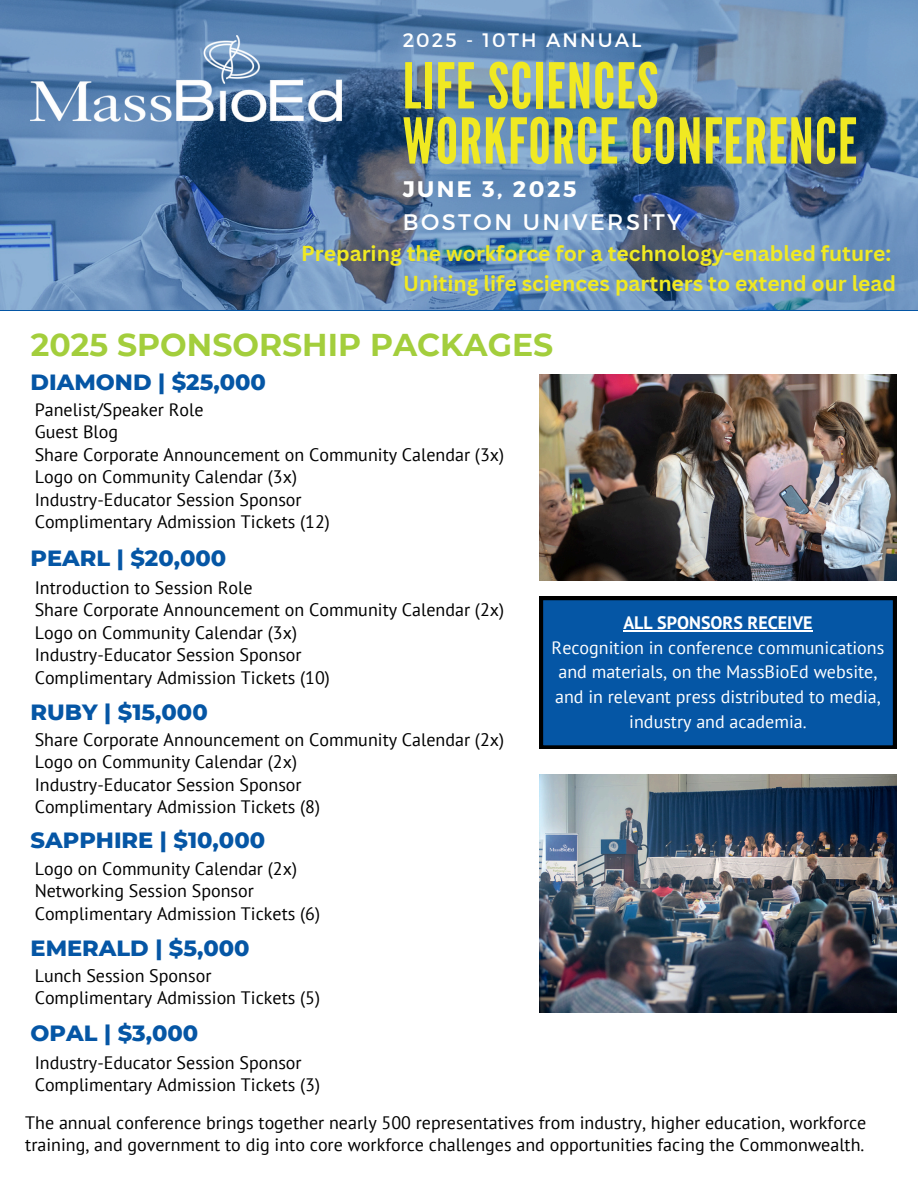
<style>
.page{position:relative;width:918px;height:1188px;background:#fff}
.page>*{position:absolute;margin:0;border:0;box-sizing:border-box;transform-origin:0 0}
.t1{font:63px/55.2px "League Gothic";letter-spacing:.02em;color:#f0e922}
.t2{font:700 31.5px "Montserrat";color:#a3ce3c}
.t3{font:800 22.5px "Montserrat";color:#0556a5}
.t4{font:22.5px/32.7px "Montserrat";letter-spacing:.11em;color:#fff}
.t5{font:700 21.15px/29.2px "Canva Sans";color:#f0e922;text-align:right}
.t6{font:19.5px "Montserrat";letter-spacing:.11em;color:#fff}
.t7{font:18px/22.5px "PT Sans";color:#000}
.t8{font:18px/24.8px "PT Sans";color:#fff;text-align:center}
.t9{font:700 18px "PT Sans";color:#fff}
.s1{font-weight:700}
</style>
<div class="page">
<img style="left:540px;top:774px;width:356px;height:239px">
<img style="left:540px;top:374px;width:356px;height:206px">
<svg style="left:540px;top:597px;width:356px;height:152px;background:#05519b"></svg>
<hr style="left:623px;top:630px;width:190px;height:1px;background:#fff">
<img style="left:0;top:0;width:918px;height:310px">
<img style="left:31px;top:35px;width:310px;height:87px">
<p class="t6" style="left:403px;top:28px;width:241px">2025 - 10TH ANNUAL</p>
<p class="t1" style="left:403px;top:60px;width:456px">LIFE SCIENCES<br>WORKFORCE CONFERENCE</p>
<h3 class="t4" style="left:403px;top:172px;width:280px"><span class="s1">JUNE 3, 2025<br></span>BOSTON UNIVERSITY</h3>
<p class="t5" style="left:301px;top:238px;width:597px">Preparing the workforce for a technology-enabled future:<br>Uniting life sciences partners to extend our lead</p>
<h3 class="t2" style="left:31px;top:326px;width:524px">2025 SPONSORSHIP PACKAGES</h3>
<p class="t3" style="left:31px;top:368px;width:237px">DIAMOND | $25,000</p>
<p class="t7" style="left:35px;top:398px;width:170px">Panelist/Speaker Role</p>
<h6 class="t7" style="left:35px;top:420px;width:85px">Guest Blog</h6>
<h1 class="t7" style="left:35px;top:443px;width:471px">Share Corporate Announcement on Community Calendar (3x)</h1>
<h4 class="t7" style="left:35px;top:465px;width:264px">Logo on Community Calendar (3x)</h4>
<h5 class="t7" style="left:35px;top:488px;width:269px">Industry-Educator Session Sponsor</h5>
<h2 class="t7" style="left:35px;top:510px;width:297px">Complimentary Admission Tickets (12)</h2>
<p class="t3" style="left:31px;top:545px;width:197px">PEARL | $20,000</p>
<p class="t7" style="left:35px;top:576px;width:219px">Introduction to Session Role</p>
<p class="t7" style="left:35px;top:598px;width:471px">Share Corporate Announcement on Community Calendar (2x)</p>
<p class="t7" style="left:35px;top:621px;width:264px">Logo on Community Calendar (3x)</p>
<h3 class="t7" style="left:35px;top:643px;width:269px">Industry-Educator Session Sponsor</h3>
<p class="t7" style="left:35px;top:666px;width:297px">Complimentary Admission Tickets (10)</p>
<p class="t3" style="left:31px;top:698px;width:179px">RUBY | $15,000</p>
<p class="t7" style="left:35px;top:728px;width:471px">Share Corporate Announcement on Community Calendar (2x)<br>Logo on Community Calendar (2x)</p>
<p class="t7" style="left:35px;top:773px;width:269px">Industry-Educator Session Sponsor</p>
<p class="t7" style="left:35px;top:795px;width:287px">Complimentary Admission Tickets (8)</p>
<p class="t3" style="left:31px;top:827px;width:236px">SAPPHIRE | $10,000</p>
<p class="t7" style="left:35px;top:857px;width:264px">Logo on Community Calendar (2x)</p>
<p class="t7" style="left:35px;top:879px;width:221px">Networking Session Sponsor</p>
<p class="t7" style="left:35px;top:902px;width:287px">Complimentary Admission Tickets (6)</p>
<p class="t3" style="left:31px;top:934px;width:221px">EMERALD | $5,000</p>
<p class="t7" style="left:35px;top:964px;width:178px">Lunch Session Sponsor</p>
<p class="t7" style="left:35px;top:986px;width:287px">Complimentary Admission Tickets (5)</p>
<p class="t3" style="left:31px;top:1019px;width:169px">OPAL | $3,000</p>
<p class="t7" style="left:35px;top:1051px;width:269px">Industry-Educator Session Sponsor</p>
<h3 class="t7" style="left:35px;top:1074px;width:287px">Complimentary Admission Tickets (3)</h3>
<h3 class="t9" style="left:623px;top:611px;width:191px">ALL SPONSORS RECEIVE</h3>
<p class="t8" style="left:552px;top:635px;width:334px">Recognition in conference communications and materials, on the MassBioEd website, and in relevant press distributed to media, industry and academia.</p>
<p class="t7" style="left:25px;top:1111px;width:843px">The annual conference brings together nearly 500 representatives from industry, higher education, workforce training, and government to dig into core workforce challenges and opportunities facing the Commonwealth.</p>
</div>
